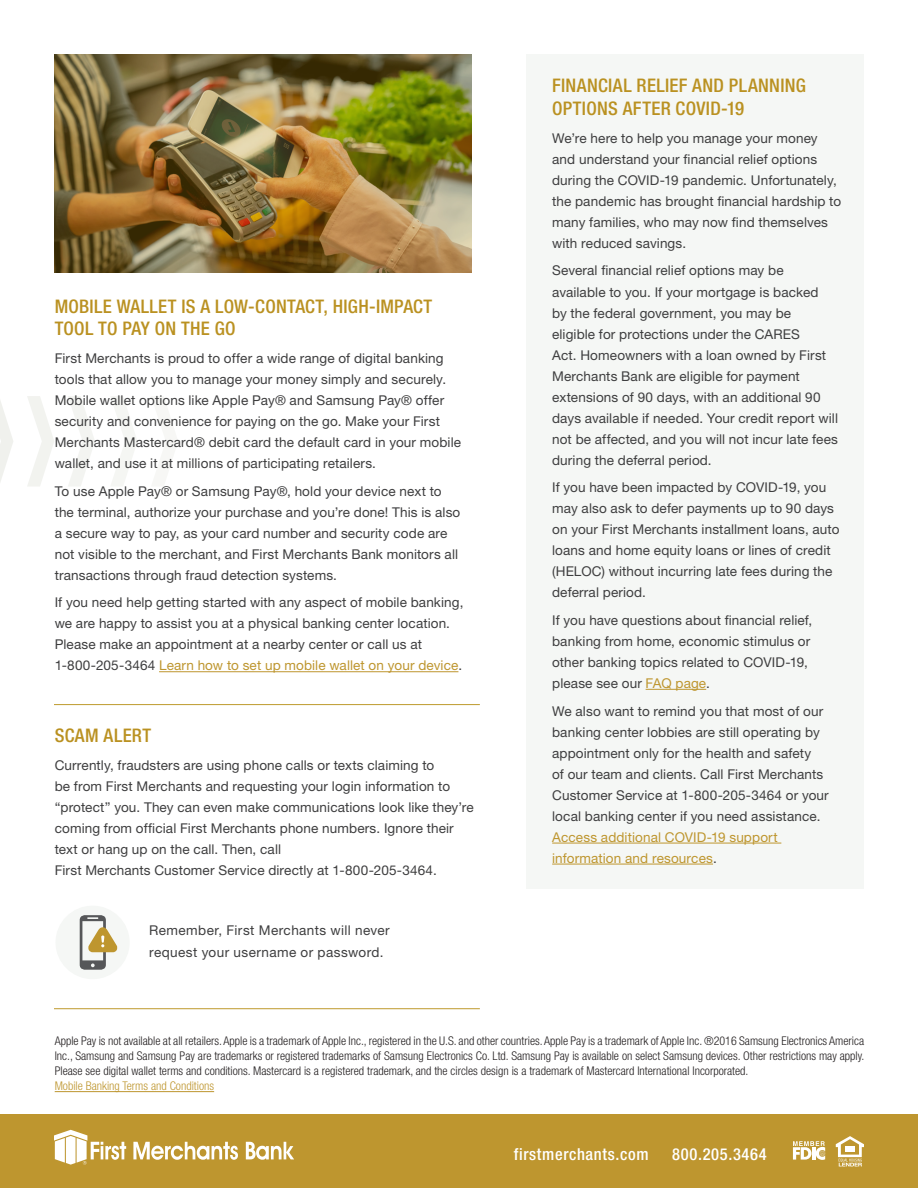
<style>
.page{position:relative;width:918px;height:1188px;background:#fff}
.page>*{position:absolute;margin:0;border:0;box-sizing:border-box;transform-origin:0 0}
.Subhead{font:500 condensed 18.75px/22.5px "Helvetica Neue LT Std";letter-spacing:.015em;color:#ba9121}
.t1{font:500 condensed 16.5px "Helvetica Neue LT Std";letter-spacing:.04em;color:#fff}
.Body{font:13.5px/21px "Helvetica Neue LT Std";letter-spacing:.01em;color:#3e3e3f}
.Body-2{font:13.5px/22.5px "Helvetica Neue LT Std";letter-spacing:.03em;color:#3e3e3f}
.Body-3{font:13.5px "Helvetica Neue LT Std";letter-spacing:.01em;color:#be962f}
.Disclaimer{font:300 condensed 12px/15px "Helvetica Neue LT Std";color:#231f20;text-align:justify}
.Disclaimer-2{font:300 condensed 12px "Helvetica Neue LT Std";color:#be962f}
.s1{color:#3e3e3f}
.s2{color:#be962f}
</style>
<div class="page">
<div style="left:55px;top:906px;width:75px;height:73px;background:#f5f7f5;border-radius:50%"></div>
<svg style="left:80px;top:915px;width:37px;height:55px"></svg>
<svg style="left:27px;top:396px;width:27px;height:90px"></svg>
<svg style="left:0;top:401px;width:13px;height:81px"></svg>
<svg style="left:111px;top:396px;width:26px;height:90px"></svg>
<svg style="left:68px;top:396px;width:27px;height:90px"></svg>
<img style="left:55px;top:54px;width:417px;height:218px">
<div style="left:526px;top:54px;width:338px;height:835px;background:#f5f7f5"></div>
<hr style="left:159px;top:671px;width:299px;height:1px;background:#be962f">
<hr style="left:646px;top:689px;width:60px;height:1px;background:#be962f">
<hr style="left:552px;top:843px;width:229px;height:1px;background:#be962f">
<hr style="left:552px;top:864px;width:161px;height:1px;background:#be962f">
<div style="left:0;top:1115px;width:918px;height:73px;background:#be962f"></div>
<svg style="left:133px;top:1142px;width:105px;height:18px"></svg>
<svg style="left:246px;top:1142px;width:48px;height:18px"></svg>
<svg style="left:54px;top:1130px;width:72px;height:35px"></svg>
<hr style="left:54px;top:704px;width:426px;height:1px;background:#be9a2d">
<hr style="left:54px;top:1008px;width:426px;height:1px;background:#be9a2d">
<hr style="left:55px;top:1091px;width:159px;height:1px;background:#be962f">
<svg style="left:793px;top:1141px;width:33px;height:19px"></svg>
<svg style="left:836px;top:1136px;width:28px;height:30px"></svg>
<p class="Subhead" style="left:55px;top:294px;width:379px">MOBILE WALLET IS A LOW-CONTACT, HIGH-IMPACT<br>TOOL TO PAY ON THE GO</p>
<p class="Body" style="left:55px;top:347px;width:408px">First Merchants is proud to offer a wide range of digital banking tools that allow you to manage your money simply and securely.<br>Mobile wallet options like Apple Pay® and Samsung Pay® offer security and convenience for paying on the go. Make your First Merchants Mastercard® debit card the default card in your mobile wallet, and use it at millions of participating retailers.</p>
<p class="Body" style="left:55px;top:480px;width:407px">To use Apple Pay® or Samsung Pay®, hold your device next to the terminal, authorize your purchase and you’re done! This is also a secure way to pay, as your card number and security code are not visible to the merchant, and First Merchants Bank monitors all transactions through fraud detection systems.</p>
<p class="Body" style="left:55px;top:592px;width:410px">If you need help getting started with any aspect of mobile banking, we are happy to assist you at a physical banking center location.<br>Please make an appointment at a nearby center or call us at</p>
<p class="Body-3" style="left:55px;top:658px;width:409px"><span class="s1">1-800-205-3464</span> Learn how to set up mobile wallet on your device<span class="s1">.</span></p>
<p class="Subhead" style="left:55px;top:724px;width:98px">SCAM ALERT</p>
<p class="Body" style="left:55px;top:754px;width:420px">Currently, fraudsters are using phone calls or texts claiming to<br>be from First Merchants and requesting your login information to “protect” you. They can even make communications look like they’re coming from official First Merchants phone numbers. Ignore their text or hang up on the call. Then, call<br>First Merchants Customer Service directly at 1-800-205-3464.</p>
<p class="Body-2" style="left:149px;top:918px;width:242px">Remember, First Merchants will never request your username or password.</p>
<p class="Subhead" style="left:552px;top:74px;width:255px">FINANCIAL RELIEF AND PLANNING<br>OPTIONS AFTER COVID-19</p>
<p class="Body" style="left:552px;top:127px;width:291px">We’re here to help you manage your money and understand your financial relief options during the COVID-19 pandemic. Unfortunately, the pandemic has brought financial hardship to many families, who may now find themselves with reduced savings.</p>
<p class="Body" style="left:552px;top:260px;width:287px">Several financial relief options may be available to you. If your mortgage is backed<br>by the federal government, you may be<br>eligible for protections under the CARES<br>Act. Homeowners with a loan owned by First Merchants Bank are eligible for payment extensions of 90 days, with an additional 90 days available if needed. Your credit report will not be affected, and you will not incur late fees during the deferral period.</p>
<p class="Body" style="left:552px;top:477px;width:289px">If you have been impacted by COVID-19, you may also ask to defer payments up to 90 days on your First Merchants installment loans, auto loans and home equity loans or lines of credit (HELOC) without incurring late fees during the deferral period.</p>
<p class="Body" style="left:552px;top:610px;width:262px">If you have questions about financial relief, banking from home, economic stimulus or other banking topics related to COVID-19, please see our <span class="s2">FAQ page</span>.</p>
<p class="Body" style="left:552px;top:700px;width:278px">We also want to remind you that most of our banking center lobbies are still operating by appointment only for the health and safety<br>of our team and clients. Call First Merchants Customer Service at 1-800-205-3464 or your local banking center if you need assistance.<br><span class="s2">Access additional COVID-19 support information and resources</span>.</p>
<p class="Disclaimer" style="left:55px;top:1034px;width:811px">Apple Pay is not available at all retailers. Apple is a trademark of Apple Inc., registered in the U.S. and other countries. Apple Pay is a trademark of Apple Inc. ®2016 Samsung Electronics America Inc., Samsung and Samsung Pay are trademarks or registered trademarks of Samsung Electronics Co. Ltd. Samsung Pay is available on select Samsung devices. Other restrictions may apply.<br>Please see digital wallet terms and conditions. Mastercard is a registered trademark, and the circles design is a trademark of Mastercard International Incorporated.</p>
<p class="Disclaimer-2" style="left:55px;top:1079px;width:161px">Mobile Banking Terms and Conditions</p>
<p class="t1" style="left:514px;top:1144px;width:136px">firstmerchants.com</p>
<p class="t1" style="left:672px;top:1144px;width:96px">800.205.3464</p>
</div>
